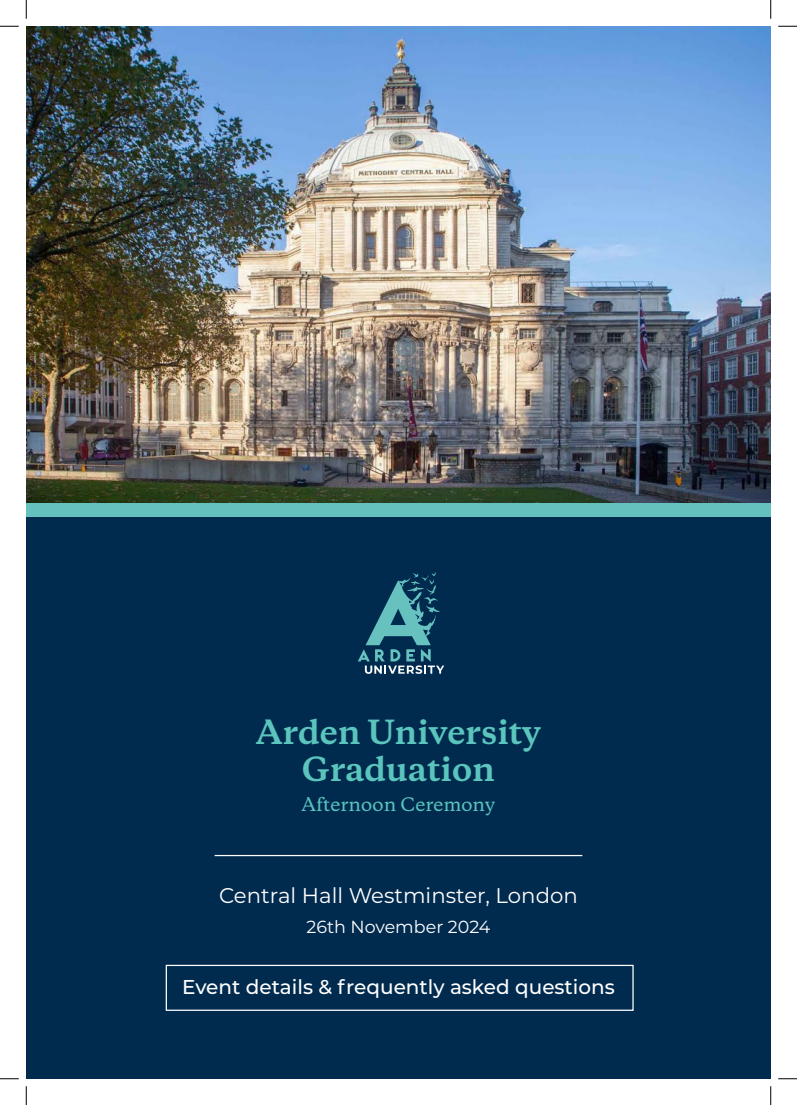
<style>
.page{position:relative;width:797px;height:1105px;background:#fff}
.page>*{position:absolute;margin:0;border:0;box-sizing:border-box;transform-origin:0 0}
.t1{font:700 31.25px "Galaxie Copernicus";color:#5ac4bd}
.t2{font:21.25px "Montserrat";color:#fff}
.t3{font:500 20px "Montserrat";color:#fff}
.t4{font:500 17.5px "Galaxie Copernicus";color:#5ac4bd}
.t5{font:17.5px "Montserrat";color:#fff}
</style>
<div class="page">
<img style="left:26px;top:26px;width:744px;height:478px">
<div style="left:26px;top:510px;width:744px;height:569px;background:#002b4f"></div>
<svg style="left:358px;top:572px;width:86px;height:102px"></svg>
<hr style="left:215px;top:855px;width:367px;height:1px;background:#fff">
<div style="left:26px;top:504px;width:744px;height:13px;background:#65c1be"></div>
<div style="left:166px;top:965px;width:467px;height:46px;border:1px solid #fff"></div>
<svg style="left:0;top:25px;width:19px;height:2px"></svg>
<svg style="left:778px;top:25px;width:19px;height:2px"></svg>
<svg style="left:0;top:1078px;width:19px;height:1px"></svg>
<svg style="left:778px;top:1078px;width:19px;height:1px"></svg>
<svg style="left:25px;top:0;width:2px;height:19px"></svg>
<svg style="left:25px;top:1086px;width:2px;height:19px"></svg>
<svg style="left:770px;top:0;width:1px;height:19px"></svg>
<svg style="left:770px;top:1086px;width:1px;height:19px"></svg>
<p class="t1" style="left:256px;top:711px;width:287px">Arden University</p>
<p class="t1" style="left:302px;top:749px;width:195px">Graduation</p>
<p class="t4" style="left:301px;top:793px;width:195px">Afternoon Ceremony</p>
<p class="t2" style="left:219px;top:880px;width:360px">Central Hall Westminster, London</p>
<p class="t5" style="left:306px;top:914px;width:185px">26th November 2024</p>
<p class="t3" style="left:182px;top:973px;width:434px">Event details &amp; frequently asked questions</p>
</div>
